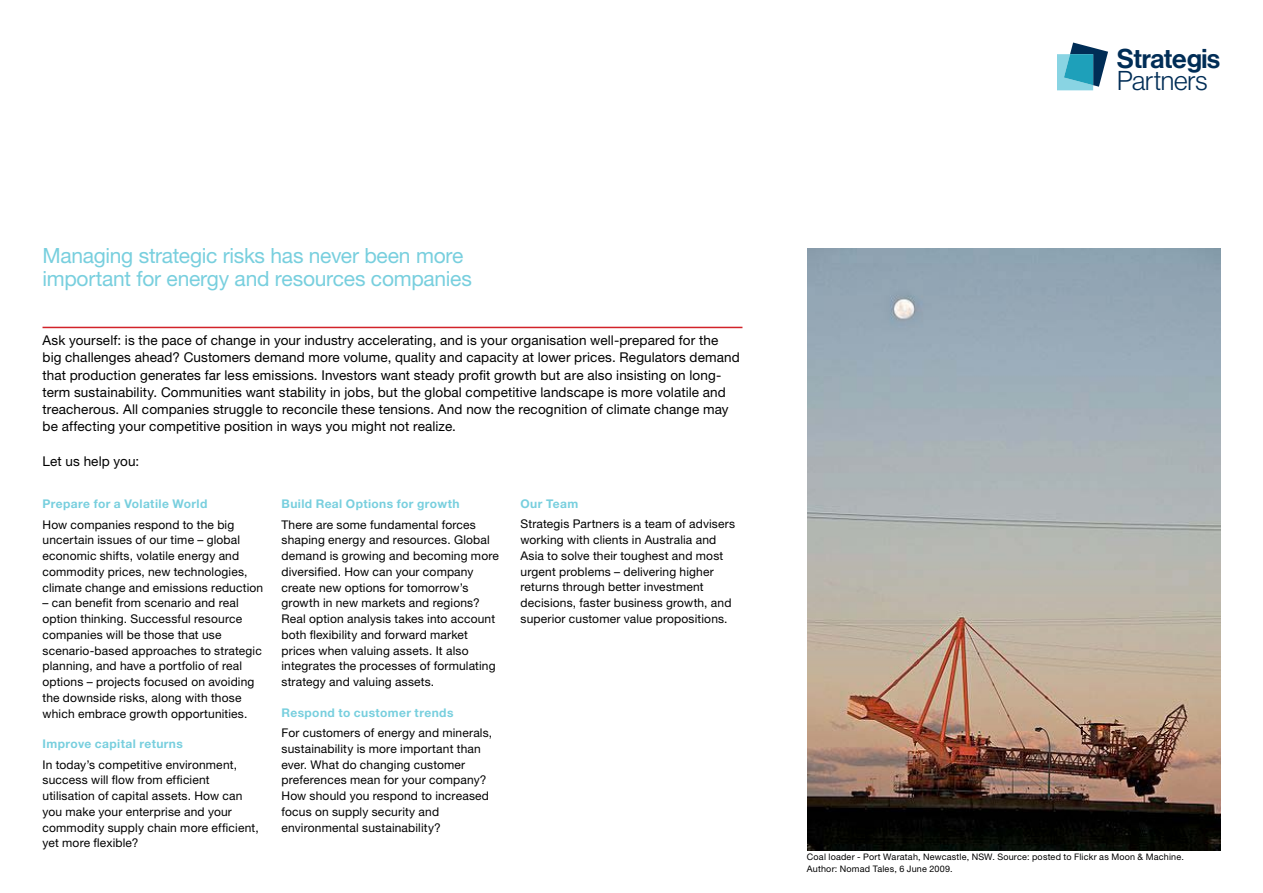
<style>
.page{position:relative;width:1263px;height:893px;background:#fff}
.page>*{position:absolute;margin:0;border:0;box-sizing:border-box;transform-origin:0 0}
.t1{font:500 26.7px "Haas Grot Disp 65";letter-spacing:-.02em;color:#002d56}
.t2{font:300 26.7px "Haas Grot Disp 45";letter-spacing:-.01em;color:#002d56}
.t3{font:21px/22.5px "Helvetica Neue LT Pro";letter-spacing:-.015em;color:#78cfde}
.t4{font:13.5px/17.2px "Helvetica Neue LT Pro";letter-spacing:.01em;color:#000}
.t5{font:12px/15.8px "Helvetica Neue LT Pro";letter-spacing:.015em;color:#000}
.t6{font:700 12px "Helvetica Neue LT Pro";letter-spacing:.035em;color:#78cfde}
.t7{font:9px/12px "Helvetica Neue LT Pro";letter-spacing:.02em;color:#000}
</style>
<div class="page">
<svg style="left:1057px;top:43px;width:51px;height:47px"></svg>
<img style="left:807px;top:249px;width:413px;height:601px">
<hr style="left:43px;top:327px;width:699px;height:1px;background:#d2232a">
<h2 class="t3" style="left:43px;top:244px;width:431px">Managing strategic risks has never been more important for energy and resources companies</h2>
<p class="t4" style="left:43px;top:331px;width:699px">Ask yourself: is the pace of change in your industry accelerating, and is your organisation well-prepared for the big challenges ahead? Customers demand more volume, quality and capacity at lower prices. Regulators demand that production generates far less emissions. Investors want steady profit growth but are also insisting on long&shy;term sustainability. Communities want stability in jobs, but the global competitive landscape is more volatile and treacherous. All companies struggle to reconcile these tensions. And now the recognition of climate change may be affecting your competitive position in ways you might not realize.</p>
<p class="t4" style="left:43px;top:452px;width:98px">Let us help you:</p>
<p class="t6" style="left:43px;top:497px;width:166px">Prepare for a Volatile World</p>
<p class="t5" style="left:43px;top:516px;width:222px">How companies respond to the big uncertain issues of our time – global economic shifts, volatile energy and commodity prices, new technologies, climate change and emissions reduction</p>
<p class="t5" style="left:43px;top:595px;width:221px">– can benefit from scenario and real option thinking. Successful resource companies will be those that use scenario-based approaches to strategic planning, and have a portfolio of real options – projects focused on avoiding the downside risks, along with those which embrace growth opportunities.</p>
<p class="t6" style="left:43px;top:736px;width:142px">Improve capital returns</p>
<p class="t5" style="left:43px;top:756px;width:218px">In today’s competitive environment, success will flow from efficient utilisation of capital assets. How can you make your enterprise and your commodity supply chain more efficient, yet more flexible?</p>
<p class="t6" style="left:281px;top:497px;width:180px">Build Real Options for growth</p>
<p class="t5" style="left:281px;top:516px;width:219px">There are some fundamental forces shaping energy and resources. Global demand is growing and becoming more diversified. How can your company create new options for tomorrow’s growth in new markets and regions?<br>Real option analysis takes into account both flexibility and forward market prices when valuing assets. It also integrates the processes of formulating strategy and valuing assets.</p>
<p class="t6" style="left:281px;top:705px;width:173px">Respond to customer trends</p>
<p class="t5" style="left:281px;top:725px;width:212px">For customers of energy and minerals, sustainability is more important than ever. What do changing customer preferences mean for your company?<br>How should you respond to increased focus on supply security and environmental sustainability?</p>
<p class="t6" style="left:520px;top:496px;width:59px">Our Team</p>
<p class="t5" style="left:520px;top:516px;width:216px">Strategis Partners is a team of advisers working with clients in Australia and Asia to solve their toughest and most urgent problems – delivering higher returns through better investment decisions, faster business growth, and superior customer value propositions.</p>
<h1 class="t1" style="left:1117px;top:43px;width:105px">Strategis</h1>
<h1 class="t2" style="left:1117px;top:66px;width:92px">Partners</h1>
<p class="t7" style="left:807px;top:851px;width:378px">Coal loader - Port Waratah, Newcastle, NSW. Source: posted to Flickr as Moon &amp; Machine.<br>Author: Nomad Tales, 6 June 2009.</p>
</div>
